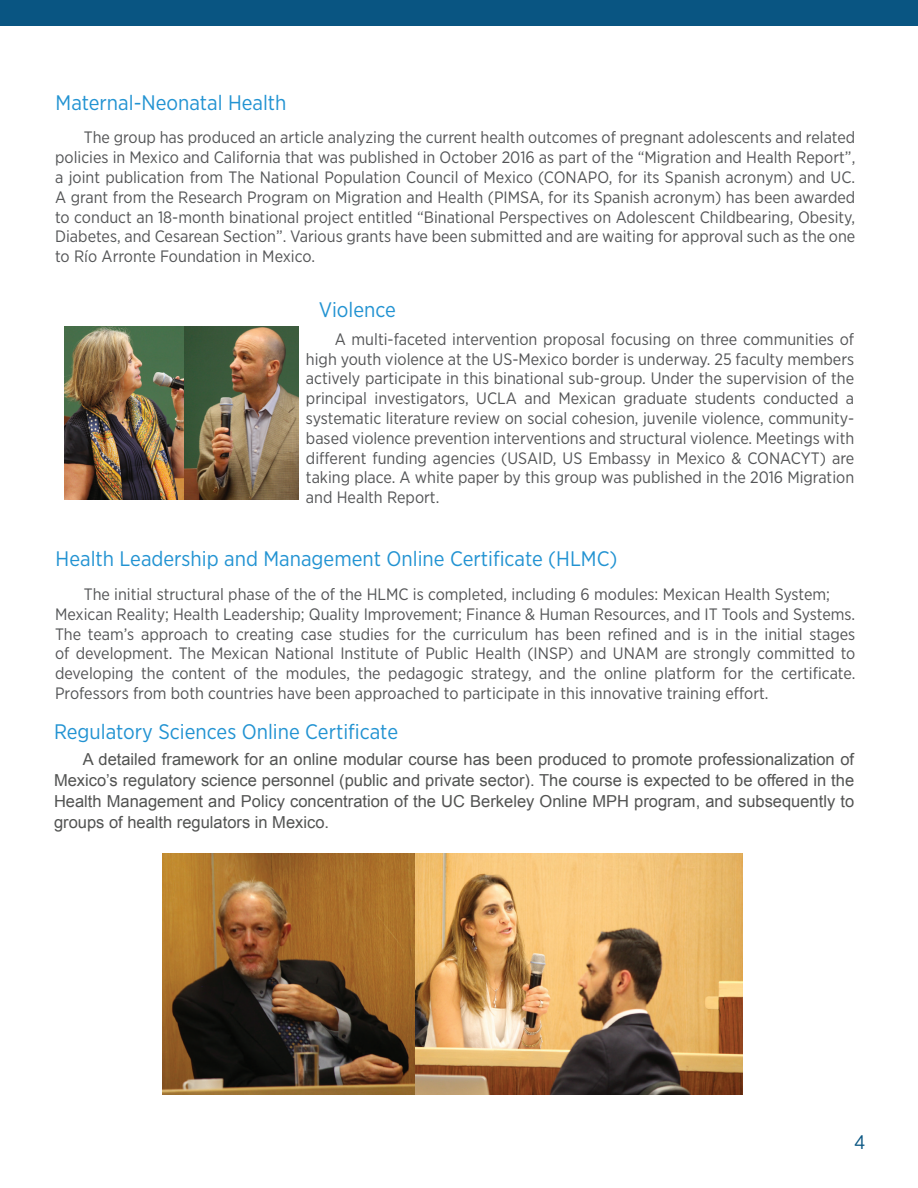
<style>
.page{position:relative;width:918px;height:1188px;background:#fff}
.page>*{position:absolute;margin:0;border:0;box-sizing:border-box;transform-origin:0 0}
.t1{font:21px "Gotham Narrow";color:#2293d2}
.t2{font:19.5px "Gotham Narrow";color:#095582}
.t3{font:16.5px/19.8px "Gotham Narrow";color:#545557;text-align:justify}
.t4{font:16.5px/21px "Arial";color:#525352;text-align:justify}
</style>
<div class="page">
<div style="left:0;top:0;width:918px;height:25px;background:#095582"></div>
<img style="left:64px;top:327px;width:121px;height:173px">
<img style="left:185px;top:327px;width:113px;height:173px">
<img style="left:415px;top:854px;width:328px;height:241px">
<img style="left:163px;top:854px;width:252px;height:241px">
<p class="t1" style="left:56px;top:89px;width:232px">Maternal-Neonatal Health</p>
<p class="t3" style="left:55px;top:127px;width:802px;text-indent:29px">The group has produced an article analyzing the current health outcomes of pregnant adolescents and related policies in Mexico and California that was published in October 2016 as part of the “Migration and Health Report”, a joint publication from The National Population Council of Mexico (CONAPO, for its Spanish acronym) and UC.<br>A grant from the Research Program on Migration and Health (PIMSA, for its Spanish acronym) has been awarded to conduct an 18-month binational project entitled “Binational Perspectives on Adolescent Childbearing, Obesity, Diabetes, and Cesarean Section”. Various grants have been submitted and are waiting for approval such as the one to Río Arronte Foundation in Mexico.</p>
<p class="t1" style="left:319px;top:297px;width:79px">Violence</p>
<p class="t3" style="left:306px;top:329px;width:550px;text-indent:29px">A multi-faceted intervention proposal focusing on three communities of high youth violence at the US-Mexico border is underway. 25 faculty members actively participate in this binational sub-group. Under the supervision of the principal investigators, UCLA and Mexican graduate students conducted a systematic literature review on social cohesion, juvenile violence, community&shy;based violence prevention interventions and structural violence. Meetings with different funding agencies (USAID, US Embassy in Mexico &amp; CONACYT) are taking place. A white paper by this group was published in the 2016 Migration and Health Report.</p>
<p class="t1" style="left:56px;top:546px;width:563px">Health Leadership and Management Online Certificate (HLMC)</p>
<p class="t3" style="left:55px;top:584px;width:802px;text-align:left;text-indent:29px">The initial structural phase of the of the HLMC is completed, including 6 modules: Mexican Health System; Mexican Reality; Health Leadership; Quality Improvement; Finance &amp; Human Resources, and IT Tools and Systems.<br>The team’s approach to creating case studies for the curriculum has been refined and is in the initial stages of development. The Mexican National Institute of Public Health (INSP) and UNAM are strongly committed to developing the content of the modules, the pedagogic strategy, and the online platform for the certificate.<br>Professors from both countries have been approached to participate in this innovative training effort.</p>
<p class="t1" style="left:54px;top:718px;width:346px">Regulatory Sciences Online Certificate</p>
<p class="t4" style="left:54px;top:749px;width:802px;text-indent:29px">A detailed framework for an online modular course has been produced to promote professionalization of Mexico’s regulatory science personnel (public and private sector). The course is expected to be offered in the Health Management and Policy concentration of the UC Berkeley Online MPH program, and subsequently to groups of health regulators in Mexico.</p>
<p class="t2" style="left:854px;top:1130px;width:13px">4</p>
</div>
